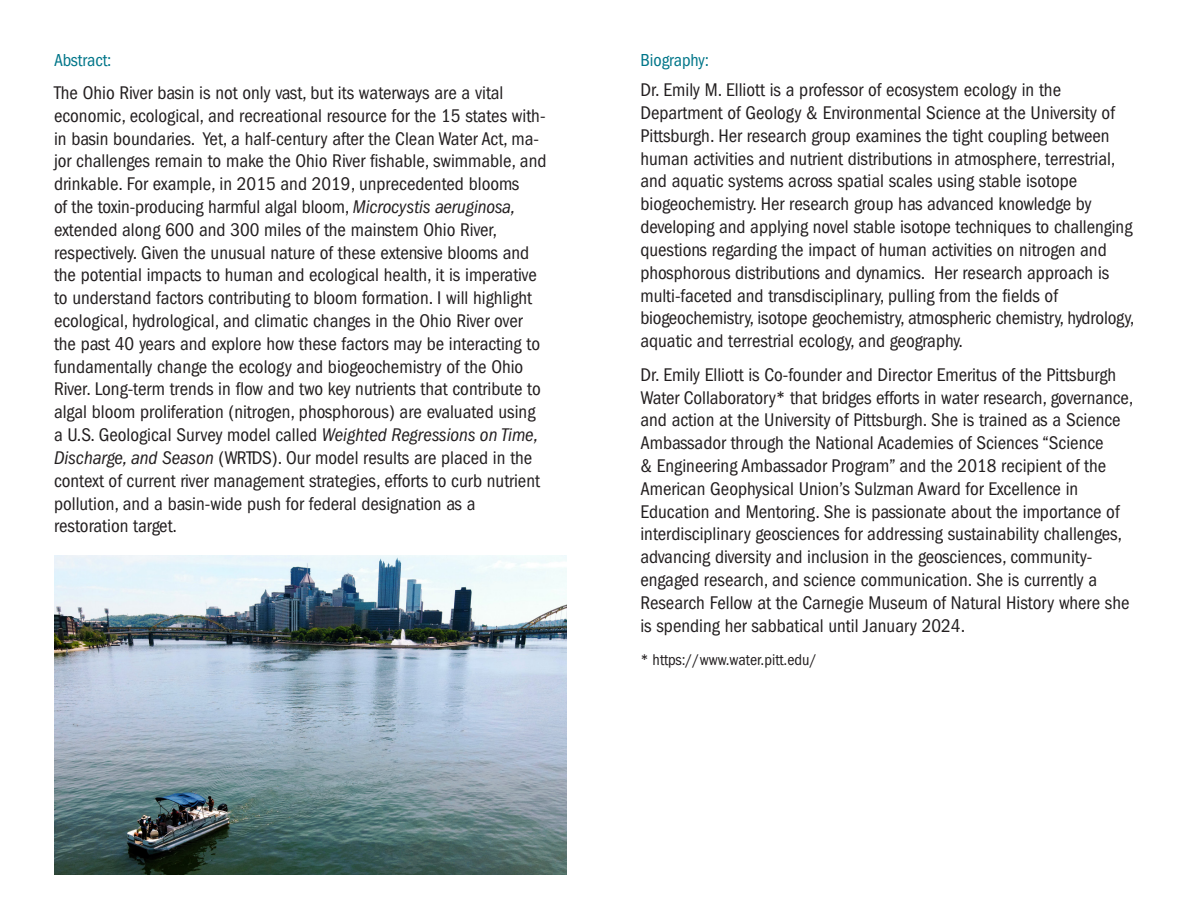
<style>
.page{position:relative;width:1188px;height:918px;background:#fff}
.page>*{position:absolute;margin:0;border:0;box-sizing:border-box;transform-origin:0 0}
.t1{font:condensed 19.05px/22.8px "Franklin Gothic LT Pro";color:#231f20}
.t2{font:condensed 18px "Franklin Gothic LT Pro";color:#007689}
.t3{font:condensed 16.05px "Franklin Gothic LT Pro";color:#231f20}
.s1{font-style:italic}
</style>
<div class="page">
<img style="left:54px;top:556px;width:513px;height:318px">
<p class="t2" style="left:54px;top:50px;width:59px">Abstract:</p>
<p class="t2" style="left:640px;top:50px;width:70px">Biography:</p>
<p class="t1" style="left:54px;top:81px;width:451px">The Ohio River basin is not only vast, but its waterways are a vital</p>
<p class="t1" style="left:54px;top:104px;width:494px">economic, ecological, and recreational resource for the 15 states with&shy;in basin boundaries. Yet, a half-century after the Clean Water Act, ma&shy;jor challenges remain to make the Ohio River fishable, swimmable, and drinkable. For example, in 2015 and 2019, unprecedented blooms</p>
<p class="t1" style="left:54px;top:195px;width:488px">of the toxin-producing harmful algal bloom, <span class="s1">Microcystis aeruginosa, </span>extended along 600 and 300 miles of the mainstem Ohio River, respectively. Given the unusual nature of these extensive blooms and the potential impacts to human and ecological health, it is imperative to understand factors contributing to bloom formation. I will highlight ecological, hydrological, and climatic changes in the Ohio River over the past 40 years and explore how these factors may be interacting to fundamentally change the ecology and biogeochemistry of the Ohio River. Long-term trends in flow and two key nutrients that contribute to algal bloom proliferation (nitrogen, phosphorous) are evaluated using a U.S. Geological Survey model called <span class="s1">Weighted Regressions on Time, Discharge, and Season</span> (WRTDS). Our model results are placed in the context of current river management strategies, efforts to curb nutrient pollution, and a basin-wide push for federal designation as a</p>
<p class="t1" style="left:54px;top:515px;width:125px">restoration target.</p>
<p class="t1" style="left:640px;top:79px;width:422px">Dr. Emily M. Elliott is a professor of ecosystem ecology in the</p>
<p class="t1" style="left:640px;top:101px;width:477px">Department of Geology &amp; Environmental Science at the University of Pittsburgh. Her research group examines the tight coupling between human activities and nutrient distributions in atmosphere, terrestrial, and aquatic systems across spatial scales using stable isotope</p>
<p class="t1" style="left:640px;top:193px;width:453px">biogeochemistry. Her research group has advanced knowledge by</p>
<p class="t1" style="left:640px;top:216px;width:494px">developing and applying novel stable isotope techniques to challenging</p>
<p class="t1" style="left:640px;top:238px;width:470px">questions regarding the impact of human activities on nitrogen and phosphorous distributions and dynamics. Her research approach is multi-faceted and transdisciplinary, pulling from the fields of</p>
<p class="t1" style="left:640px;top:307px;width:495px">biogeochemistry, isotope geochemistry, atmospheric chemistry, hydrology, aquatic and terrestrial ecology, and geography.</p>
<p class="t1" style="left:640px;top:363px;width:494px">Dr. Emily Elliott is Co-founder and Director Emeritus of the Pittsburgh Water Collaboratory* that bridges efforts in water research, governance, and action at the University of Pittsburgh. She is trained as a Science Ambassador through the National Academies of Sciences “Science<br>&amp; Engineering Ambassador Program” and the 2018 recipient of the American Geophysical Union’s Sulzman Award for Excellence in</p>
<p class="t1" style="left:640px;top:500px;width:483px">Education and Mentoring. She is passionate about the importance of interdisciplinary geosciences for addressing sustainability challenges, advancing diversity and inclusion in the geosciences, community-</p>
<p class="t1" style="left:640px;top:569px;width:491px">engaged research, and science communication. She is currently a<br>Research Fellow at the Carnegie Museum of Natural History where she is spending her sabbatical until January 2024.</p>
<p class="t3" style="left:640px;top:650px;width:178px">* https://www.water.pitt.edu/</p>
</div>
